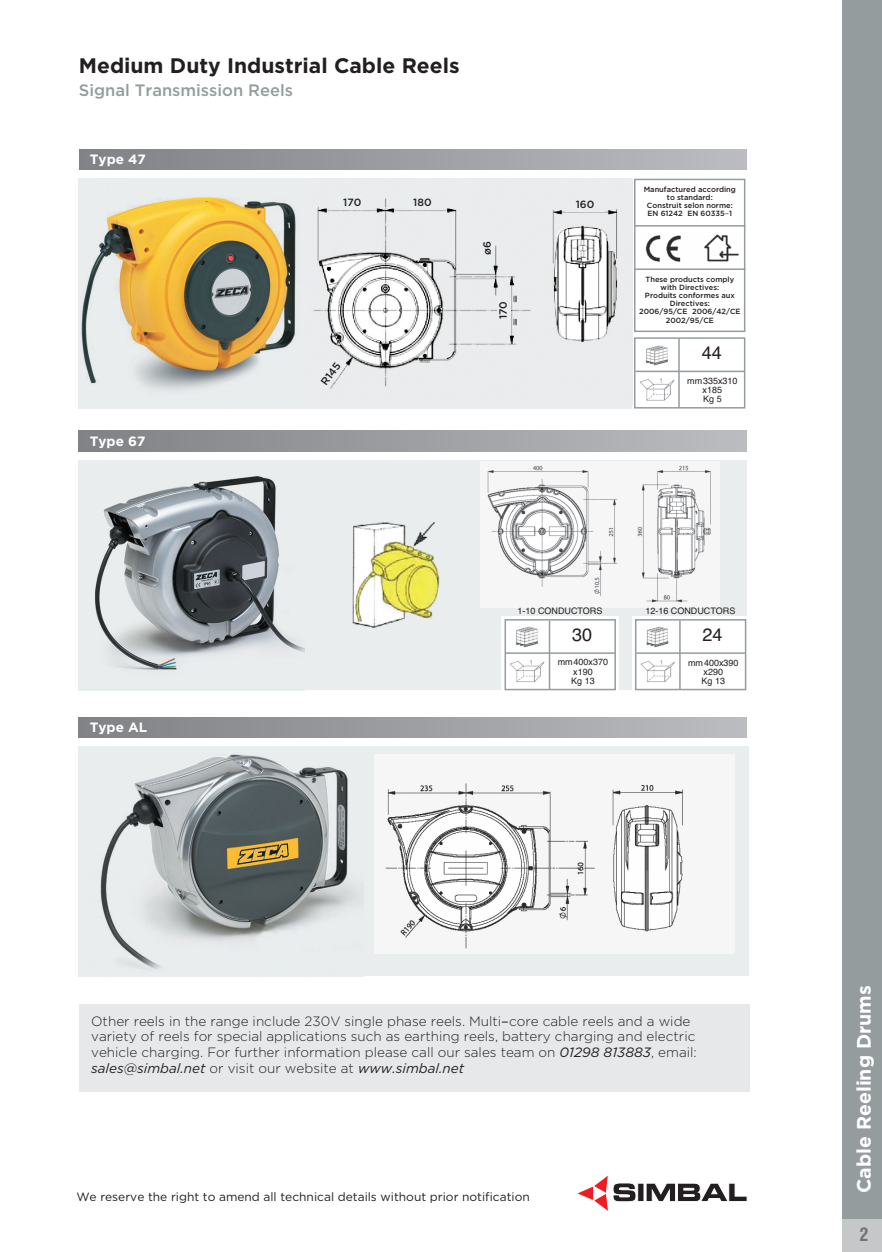
<style>
.page{position:relative;width:882px;height:1252px;background:#fff}
.page>*{position:absolute;margin:0;border:0;box-sizing:border-box;transform-origin:0 0}
.t1{font:700 21px "Gotham";color:#231f20}
.t2{font:700 19.5px "Gotham";color:#fff}
.t3{font:18px "Helvetica";color:#231f20}
.t4{font:700 condensed 18px "Swiss 721 BT";color:rgb(35 31 32/.5)}
.t5{font:500 16.5px "Gotham";color:#949c9e}
.t6{font:300 13.5px/15.8px "Gotham";color:#231f20}
.t7{font:700 13.5px "Gotham";color:#fff}
.t8{font:12px "Gotham";color:#231f20}
.t9{font:500 10.5px "Gotham";color:#231f20}
.t10{font:9px/9.3px "Helvetica";color:#231f20;text-align:center}
.t11{font:500 7.5px/8.1px "Gotham";color:#231f20;text-align:center}
.s1{font-family:"Lucida Grande";font-weight:400}
.s2{font-weight:400;font-style:italic}
</style>
<div class="page">
<img style="left:304px;top:179px;width:327px;height:225px">
<img style="left:79px;top:179px;width:225px;height:229px">
<div style="left:403px;top:196px;width:38px;height:14px;background:#eaedee"></div>
<div style="left:565px;top:198px;width:39px;height:13px;background:#eaedee"></div>
<div style="left:481px;top:231px;width:13px;height:34px;background:#eaedee"></div>
<div style="left:497px;top:293px;width:13px;height:34px;background:#eaedee"></div>
<div style="left:333px;top:196px;width:38px;height:14px;background:#eaedee"></div>
<svg style="left:316px;top:356px;width:30px;height:35px"></svg>
<div style="left:79px;top:460px;width:334px;height:230px;background:#eaedee"></div>
<div style="left:406px;top:460px;width:340px;height:230px;background:#eaedee"></div>
<img style="left:480px;top:461px;width:239px;height:146px">
<img style="left:95px;top:476px;width:210px;height:194px">
<div style="left:79px;top:746px;width:669px;height:230px;background:#eaedee"></div>
<img style="left:374px;top:754px;width:360px;height:199px">
<img style="left:100px;top:754px;width:261px;height:216px">
<div style="left:842px;top:0;width:39px;height:1251px;background:#949c9e"></div>
<div style="left:842px;top:1219px;width:39px;height:32px;background:#c5c7c8"></div>
<svg style="left:577px;top:1175px;width:170px;height:37px"></svg>
<div style="left:79px;top:149px;width:667px;height:21px;background:linear-gradient(to right,#7f8184,#bbbcc0)"></div>
<div style="left:79px;top:431px;width:667px;height:20px;background:linear-gradient(to right,#7f8184,#bbbcc0)"></div>
<div style="left:79px;top:717px;width:667px;height:20px;background:linear-gradient(to right,#7f8184,#bbbcc0)"></div>
<div style="left:633px;top:179px;width:112px;height:153px;border:2px solid #949c9e"></div>
<div style="left:633px;top:337px;width:112px;height:71px;border:2px solid #949c9e"></div>
<hr style="left:634px;top:225px;width:111px;height:1px;background:#949c9e">
<hr style="left:634px;top:268px;width:111px;height:2px;background:#949c9e">
<img style="left:645px;top:234px;width:94px;height:28px">
<img style="left:645px;top:345px;width:23px;height:21px">
<img style="left:640px;top:378px;width:35px;height:22px">
<hr style="left:678px;top:339px;width:1px;height:68px;background:#949c9e">
<hr style="left:635px;top:370px;width:109px;height:2px;background:#949c9e">
<div style="left:631px;top:616px;width:115px;height:74px;background:#fff"></div>
<div style="left:634px;top:619px;width:112px;height:71px;border:2px solid #949c9e"></div>
<img style="left:646px;top:626px;width:23px;height:21px">
<img style="left:640px;top:660px;width:35px;height:22px">
<hr style="left:679px;top:620px;width:1px;height:69px;background:#949c9e">
<hr style="left:636px;top:652px;width:109px;height:1px;background:#949c9e">
<div style="left:501px;top:616px;width:117px;height:74px;background:#fff"></div>
<div style="left:504px;top:619px;width:111px;height:71px;border:2px solid #949c9e"></div>
<img style="left:515px;top:626px;width:23px;height:21px">
<img style="left:510px;top:660px;width:35px;height:22px">
<hr style="left:548px;top:620px;width:2px;height:69px;background:#949c9e">
<hr style="left:505px;top:652px;width:110px;height:1px;background:#949c9e">
<img style="left:352px;top:522px;width:88px;height:106px">
<div style="left:79px;top:1004px;width:670px;height:87px;background:#e7e8e9"></div>
<h1 class="t1" style="left:79px;top:53px;width:382px">Medium Duty Industrial Cable Reels</h1>
<p class="t5" style="left:79px;top:81px;width:216px">Signal Transmission Reels</p>
<p class="t7" style="left:90px;top:151px;width:57px">Type 47</p>
<p class="t7" style="left:90px;top:433px;width:57px">Type 67</p>
<p class="t7" style="left:90px;top:719px;width:59px">Type AL</p>
<p class="t9" style="left:343px;top:196px;width:20px">170</p>
<p class="t9" style="left:318px;top:380px;width:27px;rotate:-54deg">R145</p>
<p class="t9" style="left:413px;top:196px;width:20px">180</p>
<p class="t9" style="left:575px;top:198px;width:20px">160</p>
<p class="t9" style="left:481px;top:255px;width:15px;rotate:-90deg">ø6</p>
<p class="t9" style="left:497px;top:319px;width:20px;rotate:-90deg">170</p>
<p class="t11" style="left:643px;top:185px;width:94px">Manufactured according to standard:<br>Construit selon norme:<br>EN 61242 EN 60335<span class="s1">-</span>1</p>
<p class="t11" style="left:639px;top:275px;width:103px">These products comply with Directives:<br>Produits conformes aux<br>Directives:<br>2006/95/CE 2006/42/CE<br>2002/95/CE</p>
<h3 class="t3" style="left:701px;top:342px;width:22px">44</h3>
<p class="t10" style="left:687px;top:376px;width:52px">mm335x310 x185<br>Kg 5</p>
<p class="t10" style="left:517px;top:606px;width:86px">1-10 CONDUCTORS</p>
<p class="t10" style="left:645px;top:606px;width:91px">12-16 CONDUCTORS</p>
<h3 class="t3" style="left:572px;top:624px;width:22px">30</h3>
<p class="t10" style="left:557px;top:657px;width:52px">mm400x370 x190<br>Kg 13</p>
<h3 class="t3" style="left:702px;top:624px;width:22px">24</h3>
<p class="t10" style="left:687px;top:657px;width:52px">mm400x390 x290<br>Kg 13</p>
<p class="t6" style="left:91px;top:1012px;width:607px">Other reels in the range include 230V single phase reels. Multi<span class="s1">-</span>core cable reels and a wide variety of reels for special applications such as earthing reels, battery charging and electric vehicle charging. For further information please call our sales team on <span class="s2">01298 813883</span>, email: <span class="s2">sales@simbal.net</span> or visit our website at <span class="s2">www.simbal.net</span></p>
<p class="t8" style="left:76px;top:1190px;width:455px">We reserve the right to amend all technical details without prior notification</p>
<h2 class="t2" style="left:852px;top:1192px;width:209px;rotate:-90deg">Cable Reeling Drums</h2>
<h3 class="t4" style="left:859px;top:1226px;width:10px">2</h3>
</div>
